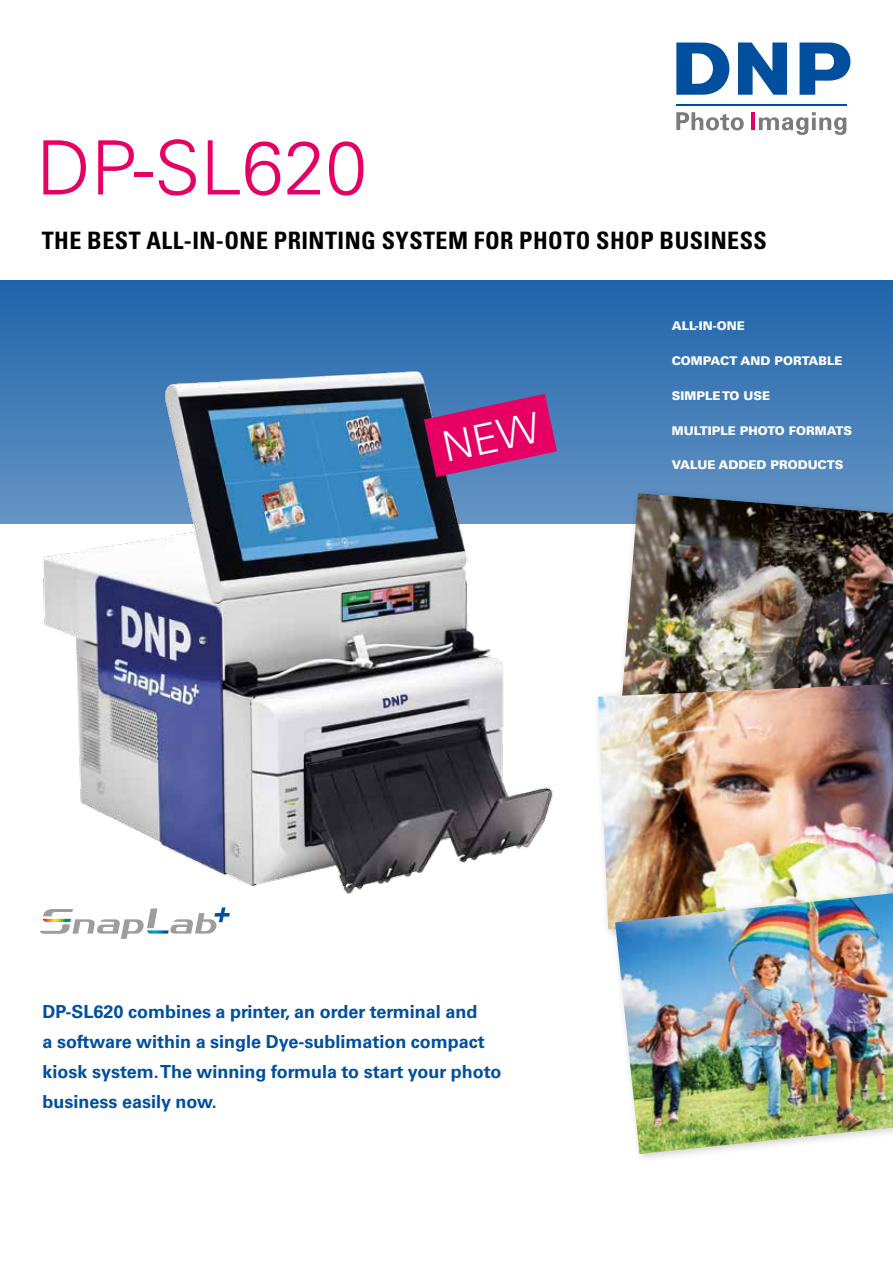
<style>
.page{position:relative;width:893px;height:1263px;background:#fff}
.page>*{position:absolute;margin:0;border:0;box-sizing:border-box;transform-origin:0 0}
.t1{font:300 75px "Univers";color:#e60064}
.t2{font:700 condensed 24px "Univers";letter-spacing:.02em;color:#000}
.t3{font:700 18px/30px "Univers CE";color:#004f9f}
.t4{font:900 12px "Univers CE";color:#fff}
</style>
<div class="page">
<div style="left:0;top:281px;width:893px;height:243px;background:linear-gradient(to bottom,#1f64aa,#6594c4)"></div>
<svg style="left:676px;top:43px;width:53px;height:52px"></svg>
<svg style="left:738px;top:43px;width:49px;height:52px"></svg>
<svg style="left:800px;top:43px;width:50px;height:52px"></svg>
<hr style="left:676px;top:104px;width:171px;height:2px;background:#004f9f">
<svg style="left:676px;top:112px;width:68px;height:18px"></svg>
<hr style="left:751px;top:112px;width:4px;height:18px;background:#e60064">
<svg style="left:759px;top:112px;width:87px;height:23px"></svg>
<div style="left:614px;top:488px;width:279px;height:276px;background:#000;opacity:.2"></div>
<img style="left:620px;top:493px;width:273px;height:183px">
<div style="left:593px;top:676px;width:300px;height:263px;background:#000;opacity:.2"></div>
<img style="left:598px;top:684px;width:295px;height:245px">
<div style="left:610px;top:883px;width:283px;height:281px;background:#000;opacity:.2"></div>
<img style="left:615px;top:893px;width:278px;height:261px">
<svg style="left:40px;top:907px;width:190px;height:32px"></svg>
<img style="left:36px;top:363px;width:523px;height:531px">
<svg style="left:424px;top:394px;width:133px;height:83px;background:#ae277a"></svg>
<h1 class="t1" style="left:37px;top:123px;width:332px">DP-SL620</h1>
<h2 class="t2" style="left:42px;top:226px;width:727px">THE BEST ALL-IN-ONE PRINTING SYSTEM FOR PHOTO SHOP BUSINESS</h2>
<p class="t4" style="left:672px;top:319px;width:75px">ALL-IN-ONE</p>
<p class="t4" style="left:672px;top:353px;width:172px">COMPACT AND PORTABLE</p>
<p class="t4" style="left:672px;top:388px;width:100px">SIMPLE TO USE</p>
<p class="t4" style="left:672px;top:423px;width:182px">MULTIPLE PHOTO FORMATS</p>
<p class="t4" style="left:672px;top:458px;width:173px">VALUE ADDED PRODUCTS</p>
<p class="t3" style="left:43px;top:997px;width:461px">DP-SL620 combines a printer, an order terminal and<br>a software within a single Dye-sublimation compact kiosk system. The winning formula to start your photo business easily now.</p>
</div>
